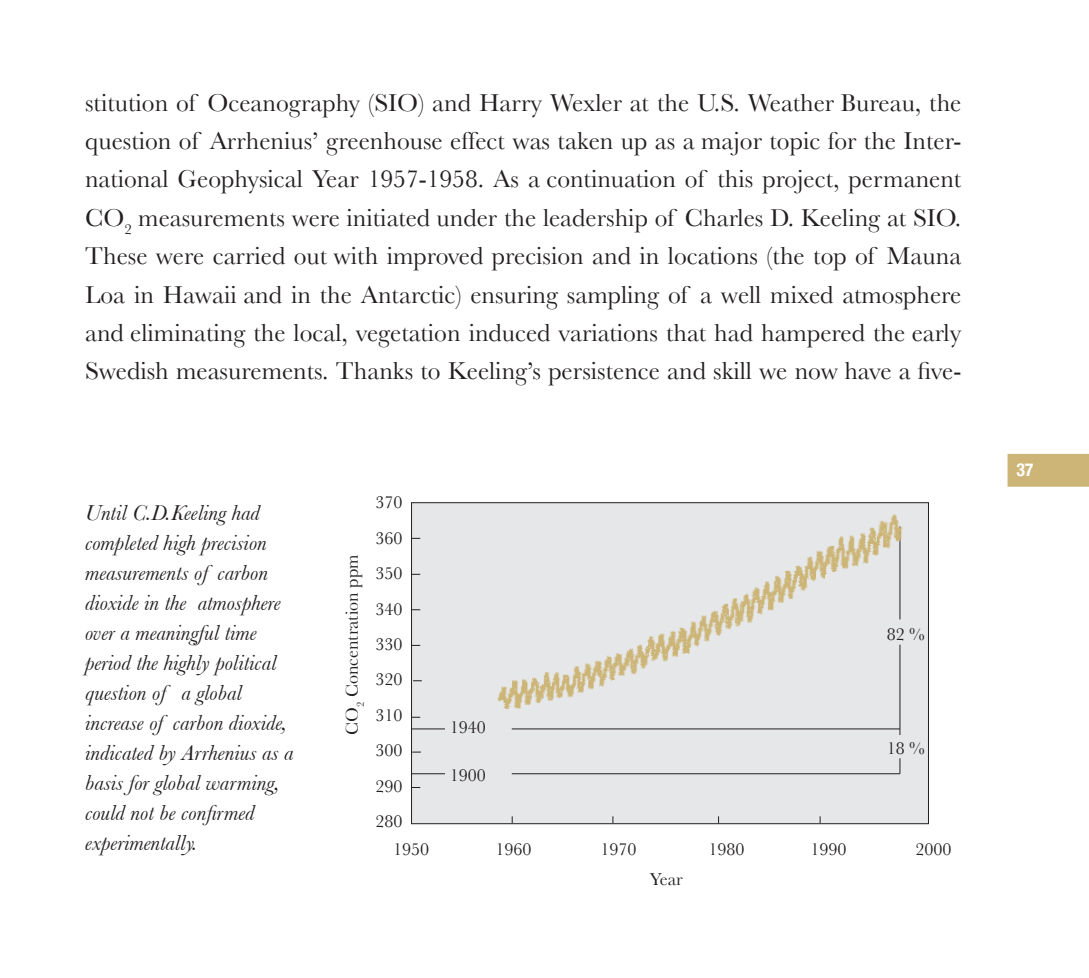
<style>
.page{position:relative;width:1089px;height:978px;background:#fff}
.page>*{position:absolute;margin:0;border:0;box-sizing:border-box;transform-origin:0 0}
.t1{font:25.5px/38.4px "Baskerville";color:#231f20;text-align:justify}
.t2{font:italic 22.5px/30px "Baskerville";color:#231f20}
.t3{font:18px/35.4px "Baskerville";color:#231f20;text-align:justify}
.t4{font:700 condensed 18px "Helvetica Neue";color:#fff}
</style>
<div class="page">
<div style="left:1007px;top:454px;width:82px;height:33px;background:#ccb576"></div>
<div style="left:411px;top:503px;width:517px;height:321px;background:#e6e7e9"></div>
<hr style="left:512px;top:773px;width:388px;height:1px;background:#231f20">
<hr style="left:411px;top:728px;width:34px;height:1px;background:#231f20">
<hr style="left:411px;top:773px;width:34px;height:1px;background:#231f20">
<svg style="left:899px;top:758px;width:1px;height:16px"></svg>
<hr style="left:899px;top:645px;width:1px;height:90px;background:#231f20">
<svg style="left:511px;top:816px;width:2px;height:7px"></svg>
<img style="left:464px;top:502px;width:461px;height:228px">
<p class="t1" style="left:85px;top:83px;width:878px">stitution of Oceanography (SIO) and Harry Wexler at the U.S. Weather Bureau, the question of Arrhenius’ greenhouse effect was taken up as a major topic for the Inter&shy;national Geophysical Year 1957-1958. As a continuation of this project, permanent CO<sub>2</sub> measurements were initiated under the leadership of Charles D. Keeling at SIO.<br>These were carried out with improved precision and in locations (the top of Mauna Loa in Hawaii and in the Antarctic) ensuring sampling of a well mixed atmosphere and eliminating the local, vegetation induced variations that had hampered the early Swedish measurements. Thanks to Keeling’s persistence and skill we now have a five-</p>
<p class="t2" style="left:85px;top:498px;width:210px">Until C.D.Keeling had completed high precision measurements of carbon dioxide in the atmosphere over a meaningful time period the highly political question of a global increase of carbon dioxide, indicated by Arrhenius as a basis for global warming, could not be confirmed experimentally.</p>
<p class="t3" style="left:375px;top:485px;width:29px">370<br>360<br>350<br>340<br>330<br>320<br>310<br>300<br>290<br>280</p>
<p class="t3" style="left:334px;top:735px;width:182px;rotate:-90deg">CO<sub>2</sub> Concentration ppm</p>
<p class="t3" style="left:886px;top:616px;width:40px">82 %</p>
<p class="t3" style="left:450px;top:709px;width:37px">1940</p>
<p class="t3" style="left:450px;top:757px;width:37px">1900</p>
<p class="t3" style="left:886px;top:730px;width:40px">18 %</p>
<p class="t3" style="left:393px;top:831px;width:37px">1950</p>
<p class="t3" style="left:495px;top:831px;width:37px">1960</p>
<p class="t3" style="left:600px;top:831px;width:37px">1970</p>
<p class="t3" style="left:708px;top:831px;width:37px">1980</p>
<p class="t3" style="left:810px;top:831px;width:37px">1990</p>
<p class="t3" style="left:915px;top:831px;width:37px">2000</p>
<p class="t3" style="left:650px;top:861px;width:34px">Year</p>
<p class="t4" style="left:1016px;top:459px;width:10px">37</p>
</div>
